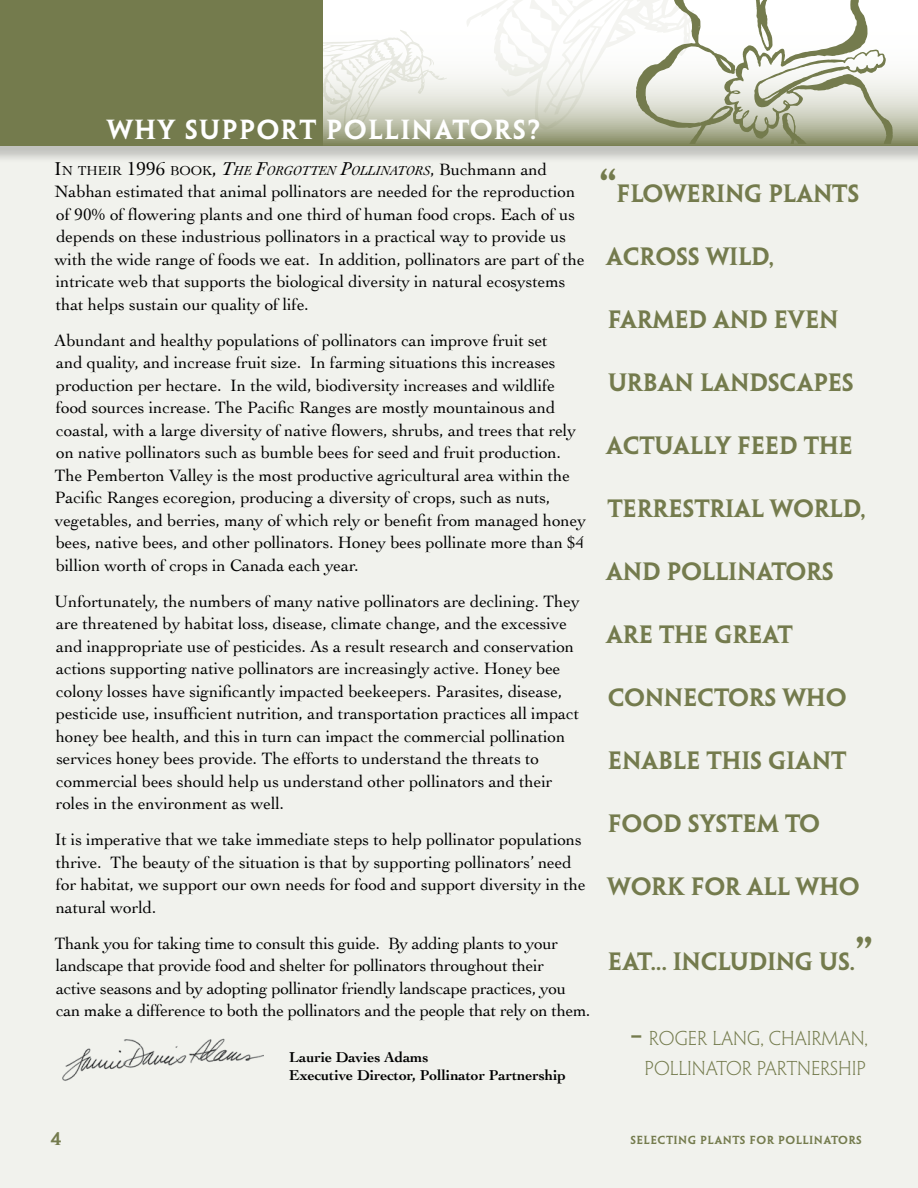
<style>
.page{position:relative;width:918px;height:1188px;background:#fff}
.page>*{position:absolute;margin:0;border:0;box-sizing:border-box;transform-origin:0 0}
.t1{font:24.75px "Penumbra MM 585 1000";letter-spacing:.05em;color:#fff}
.t2{font:22.5px "Penumbra MM 585 1000";letter-spacing:-.015em;color:#747b4d}
.t3{font:18px/30px "Penumbra MM 220 500";color:#747b4d;text-align:right}
.t4{font:17.25px/22.5px "Cochin";letter-spacing:-.005em;color:#000}
.t5{font:16.5px "Penumbra MM 585 1000";color:#747b4d}
.t6{font:700 15px/18px "Cochin";letter-spacing:-.005em;color:#000}
.t7{font:italic 13.65px "Cochin";letter-spacing:-.005em;color:#000}
.t8{font:10.5px "Penumbra MM 585 1000";letter-spacing:.04em;color:#747b4d}
.s1{font-style:normal;font-size:19.5px}
.s2{font-style:normal}
.s3{font-size:19.5px}
.s4{font-style:normal;font-size:17.25px}
.s5{font-size:42.75px}
.s6{font-family:"Penumbra MM 585 1000";font-size:22.5px}
</style>
<div class="page">
<div style="left:0;top:144px;width:918px;height:1044px;background:#f1f2ed"></div>
<div style="left:0;top:0;width:918px;height:164px;background:#000;opacity:.2"></div>
<svg style="left:0;top:0;width:918px;height:146px"></svg>
<svg style="left:323px;top:30px;width:124px;height:104px"></svg>
<svg style="left:455px;top:0;width:438px;height:145px"></svg>
<div style="left:0;top:0;width:323px;height:145px;background:#747b4d"></div>
<img style="left:62px;top:1038px;width:202px;height:43px">
<h1 class="t1" style="left:107px;top:116px;width:435px">WHY SUPPORT POLLINATORS?</h1>
<p class="t7" style="left:54px;top:161px;width:494px"><span class="s1">I</span><span class="s2">N THEIR</span> <span class="s1">1996</span> <span class="s2">BOOK</span><span class="s1">,</span> <span class="s3">T</span>HE <span class="s3">F</span>ORGOTTEN <span class="s3">P</span>OLLINATORS<span class="s4">, Buchmann and</span></p>
<p class="t4" style="left:55px;top:180px;width:532px">Nabhan estimated that animal pollinators are needed for the reproduction of 90% of flowering plants and one third of human food crops. Each of us depends on these industrious pollinators in a practical way to provide us with the wide range of foods we eat. In addition, pollinators are part of the intricate web that supports the biological diversity in natural ecosystems that helps sustain our quality of life.</p>
<p class="t4" style="left:54px;top:328px;width:533px">Abundant and healthy populations of pollinators can improve fruit set<br>and quality, and increase fruit size. In farming situations this increases production per hectare. In the wild, biodiversity increases and wildlife food sources increase. The Pacific Ranges are mostly mountainous and coastal, with a large diversity of native flowers, shrubs, and trees that rely on native pollinators such as bumble bees for seed and fruit production.<br>The Pemberton Valley is the most productive agricultural area within the Pacific Ranges ecoregion, producing a diversity of crops, such as nuts, vegetables, and berries, many of which rely or benefit from managed honey bees, native bees, and other pollinators. Honey bees pollinate more than $4 billion worth of crops in Canada each year.</p>
<p class="t4" style="left:55px;top:589px;width:527px">Unfortunately, the numbers of many native pollinators are declining. They are threatened by habitat loss, disease, climate change, and the excessive and inappropriate use of pesticides. As a result research and conservation actions supporting native pollinators are increasingly active. Honey bee colony losses have significantly impacted beekeepers. Parasites, disease, pesticide use, insufficient nutrition, and transportation practices all impact honey bee health, and this in turn can impact the commercial pollination services honey bees provide. The efforts to understand the threats to commercial bees should help us understand other pollinators and their roles in the environment as well.</p>
<p class="t4" style="left:55px;top:828px;width:533px">It is imperative that we take immediate steps to help pollinator populations thrive. The beauty of the situation is that by supporting pollinators’ need for habitat, we support our own needs for food and support diversity in the natural world.</p>
<p class="t4" style="left:54px;top:931px;width:538px">Thank you for taking time to consult this guide. By adding plants to your landscape that provide food and shelter for pollinators throughout their<br>active seasons and by adopting pollinator friendly landscape practices, you can make a difference to both the pollinators and the people that rely on them.</p>
<p class="t6" style="left:289px;top:1047px;width:278px">Laurie Davies Adams<br>Executive Director, Pollinator Partnership</p>
<h2 class="t2" style="left:599px;top:180px;width:262px"><span class="s5">“</span>FLOWERING PLANTS</h2>
<h2 class="t2" style="left:606px;top:243px;width:169px">ACROSS WILD,</h2>
<h2 class="t2" style="left:608px;top:306px;width:232px">FARMED AND EVEN</h2>
<h2 class="t2" style="left:608px;top:369px;width:248px">URBAN LANDSCAPES</h2>
<h2 class="t2" style="left:606px;top:432px;width:249px">ACTUALLY FEED THE</h2>
<h2 class="t2" style="left:608px;top:495px;width:259px">TERRESTRIAL WORLD,</h2>
<h2 class="t2" style="left:606px;top:558px;width:230px">AND POLLINATORS</h2>
<h2 class="t2" style="left:606px;top:621px;width:188px">ARE THE GREAT</h2>
<h2 class="t2" style="left:608px;top:684px;width:240px">CONNECTORS WHO</h2>
<h2 class="t2" style="left:608px;top:747px;width:240px">ENABLE THIS GIANT</h2>
<h2 class="t2" style="left:608px;top:810px;width:214px">FOOD SYSTEM TO</h2>
<h2 class="t2" style="left:608px;top:873px;width:254px">WORK FOR ALL WHO</h2>
<h2 class="t2" style="left:608px;top:948px;width:264px">EAT... INCLUDING US.<span class="s5">”</span></h2>
<p class="t3" style="left:631px;top:1023px;width:239px"><span class="s6">–</span> ROGER LANG, CHAIRMAN,<br>POLLINATOR PARTNERSHIP</p>
<p class="t5" style="left:51px;top:1129px;width:12px">4</p>
<p class="t8" style="left:630px;top:1134px;width:233px">SELECTING PLANTS FOR POLLINATORS</p>
</div>
